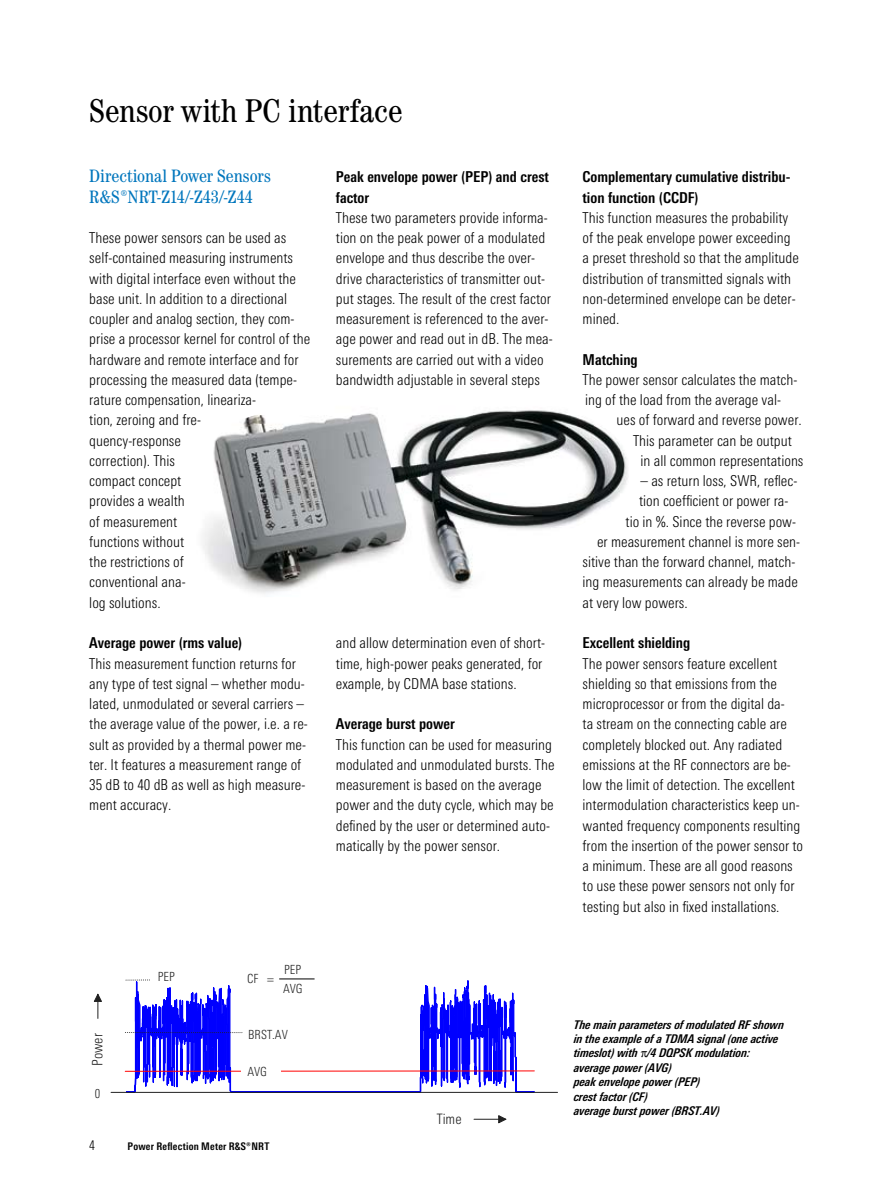
<style>
.page{position:relative;width:893px;height:1191px;background:#fff}
.page>*{position:absolute;margin:0;border:0;box-sizing:border-box;transform-origin:0 0}
.t1{font:condensed 33px "Century";color:#000}
.t2{font:condensed 18px/20.2px "Century";color:#0076bd}
.t3{font:300 15px/20.2px "RS Univers Cond";color:#000}
.t4{font:700 15px/20.2px "RS Univers Cond";color:#000}
.t5{font:300 condensed 14.4px "Linotype Univers";color:#212121}
.t6{font:300 condensed 12.6px/19px "Linotype Univers";color:#212121}
.t7{font:italic 700 12px/14.4px "RS Univers Cond";color:#000}
.t8{font:700 10.5px "RS Univers Cond";letter-spacing:.02em;color:#000}
</style>
<div class="page">
<img style="left:203px;top:410px;width:425px;height:184px">
<svg style="left:125px;top:979px;width:410px;height:141px"></svg>
<svg style="left:126px;top:979px;width:25px;height:1px"></svg>
<hr style="left:125px;top:1070px;width:409px;height:1px;background:#f00">
<svg style="left:125px;top:1032px;width:117px;height:1px"></svg>
<div style="left:241px;top:1058px;width:40px;height:19px;background:#fff"></div>
<svg style="left:93px;top:993px;width:9px;height:25px"></svg>
<hr style="left:474px;top:1118px;width:32px;height:1px;background:#212121">
<svg style="left:497px;top:1114px;width:11px;height:10px"></svg>
<hr style="left:111px;top:1092px;width:446px;height:1px;background:#212121">
<hr style="left:279px;top:978px;width:36px;height:1px;background:#000">
<h1 class="t1" style="left:89px;top:91px;width:315px">Sensor with PC interface</h1>
<p class="t2" style="left:89px;top:166px;width:183px">Directional Power Sensors ¸NRT-Z14/-Z43/-Z44</p>
<p class="t3" style="left:89px;top:228px;width:222px">These power sensors can be used as self-contained measuring instruments with digital interface even without the base unit. In addition to a directional coupler and analog section, they com&shy;prise a processor kernel for control of the hardware and remote interface and for processing the measured data (tempe&shy;rature compensation, lineariza-<br>tion, zeroing and fre-<br>quency-response<br>correction). This<br>compact concept<br>provides a wealth<br>of measurement<br>functions without<br>the restrictions of<br>conventional ana-<br>log solutions.</p>
<p class="t4" style="left:89px;top:632px;width:155px">Average power (rms value)</p>
<p class="t3" style="left:89px;top:653px;width:220px">This measurement function returns for any type of test signal – whether modu&shy;lated, unmodulated or several carriers – the average value of the power, i.e. a re&shy;sult as provided by a thermal power me&shy;ter. It features a measurement range of 35 dB to 40 dB as well as high measure&shy;ment accuracy.</p>
<p class="t4" style="left:336px;top:167px;width:214px">Peak envelope power (PEP) and crest factor</p>
<p class="t3" style="left:336px;top:207px;width:218px">These two parameters provide informa&shy;tion on the peak power of a modulated&shy;envelope and thus describe the over&shy;drive characteristics of transmitter out&shy;put stages. The result of the crest factor measurement is referenced to the aver&shy;age power and read out in dB. The mea&shy;surements are carried out with a video bandwidth adjustable in several steps</p>
<p class="t3" style="left:336px;top:633px;width:211px">and allow determination even of short&shy;time, high-power peaks generated, for example, by CDMA base stations.</p>
<p class="t4" style="left:336px;top:713px;width:120px">Average burst power</p>
<p class="t3" style="left:336px;top:734px;width:220px">This function can be used for measuring modulated and unmodulated bursts. The measurement is based on the average power and the duty cycle, which may be defined by the user or determined auto&shy;matically by the power sensor.</p>
<p class="t4" style="left:583px;top:167px;width:209px">Complementary cumulative distribu&shy;tion function (CCDF)</p>
<p class="t3" style="left:583px;top:207px;width:218px">This function measures the probability&shy;of the peak envelope power exceeding a preset threshold so that the amplitude distribution of transmitted signals with non-determined envelope can be deter&shy;mined.</p>
<p class="t4" style="left:583px;top:349px;width:57px">Matching</p>
<p class="t3" style="left:583px;top:369px;width:216px">The power sensor calculates the match&shy;ing of the load from the average val-</p>
<p class="t3" style="left:617px;top:410px;width:187px">ues of forward and reverse power.</p>
<p class="t3" style="left:633px;top:430px;width:160px">This parameter can be output</p>
<p class="t3" style="left:641px;top:450px;width:164px">in all common representations</p>
<p class="t3" style="left:641px;top:471px;width:158px">– as return loss, SWR, reflec-</p>
<p class="t3" style="left:639px;top:491px;width:151px">tion coefficient or power ra-</p>
<p class="t3" style="left:626px;top:511px;width:172px">tio in %. Since the reverse pow-</p>
<p class="t3" style="left:597px;top:531px;width:205px">er measurement channel is more sen-</p>
<p class="t3" style="left:583px;top:552px;width:214px">sitive than the forward channel, match-</p>
<p class="t3" style="left:583px;top:572px;width:217px">ing measurements can already be made</p>
<p class="t3" style="left:583px;top:592px;width:107px">at very low powers.</p>
<p class="t4" style="left:583px;top:632px;width:109px">Excellent shielding</p>
<p class="t3" style="left:583px;top:653px;width:222px">The power sensors feature excellent shielding so that emissions from the microprocessor or from the digital da-<br>ta stream on the connecting cable are completely blocked out. Any radiated emissions at the RF connectors are be&shy;low the limit of detection. The excellent intermodulation characteristics keep un&shy;wanted frequency components resulting from the insertion of the power sensor to a minimum. These are all good reasons to use these power sensors not only for testing but also in fixed installations.</p>
<p class="t5" style="left:89px;top:1066px;width:34px;rotate:-90deg">Power</p>
<p class="t6" style="left:95px;top:1084px;width:7px">0</p>
<p class="t6" style="left:158px;top:967px;width:19px">PEP</p>
<p class="t6" style="left:247px;top:969px;width:28px">CF =</p>
<p class="t6" style="left:283px;top:959px;width:21px">PEP<br>AVG</p>
<p class="t6" style="left:248px;top:1025px;width:41px">BRST.AV</p>
<p class="t6" style="left:247px;top:1062px;width:21px">AVG</p>
<p class="t8" style="left:128px;top:1139px;width:144px">Power Reflection Meter ¸NRT</p>
<p class="t5" style="left:437px;top:1111px;width:26px">Time</p>
<p class="t7" style="left:574px;top:1017px;width:212px">The main parameters of modulated RF shown in the example of a TDMA signal (one active timeslot) with /4 DQPSK modulation: average power (AVG)<br>peak envelope power (PEP)<br>crest factor (CF)<br>average burst power (BRST.AV)</p>
</div>
